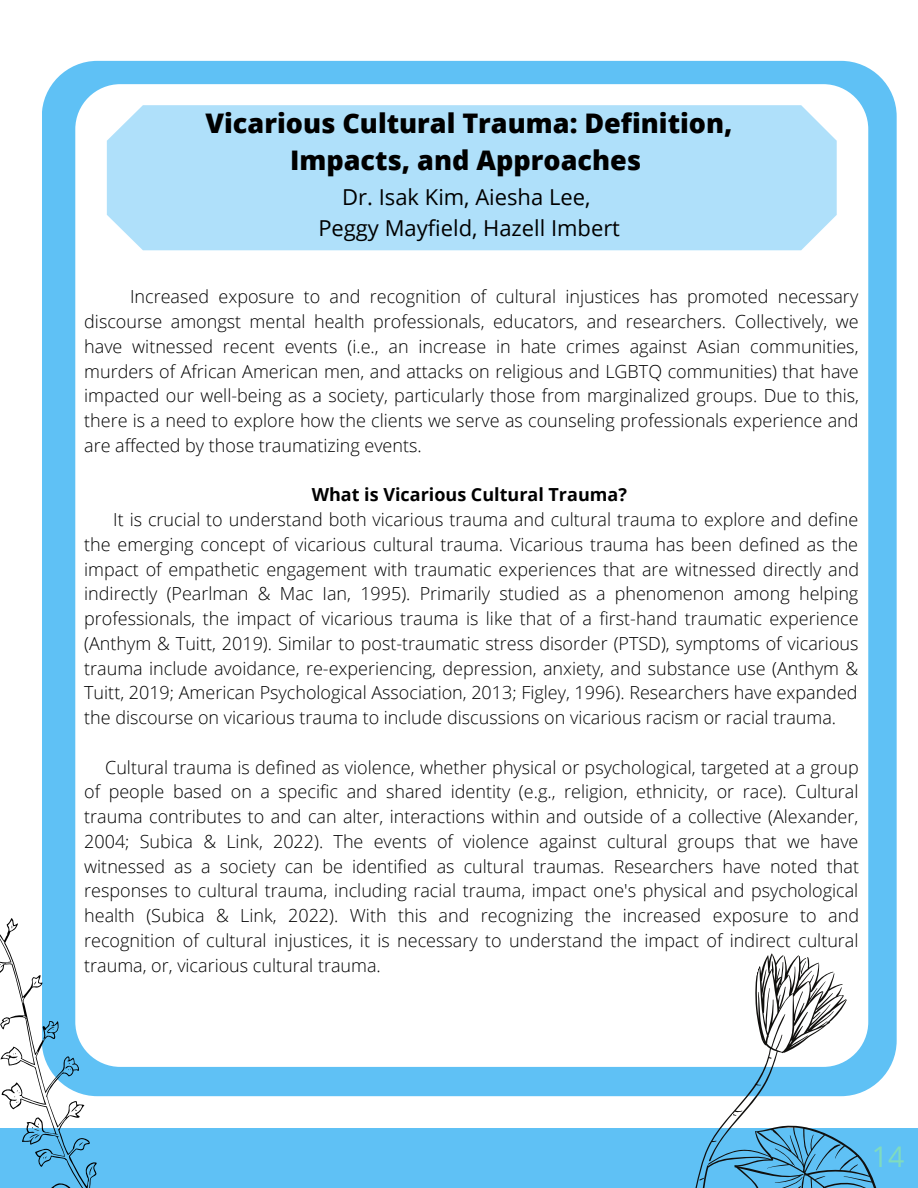
<style>
.page{position:relative;width:918px;height:1188px;background:#fff}
.page>*{position:absolute;margin:0;border:0;box-sizing:border-box;transform-origin:0 0}
.t1{font:28.5px "Open Sans";color:#80dcbe}
.t2{font:800 27px/37.2px "Open Sans";color:#000;text-align:center}
.t3{font:21.9px/30.3px "Open Sans";color:#000;text-align:center}
.t4{font:300 18px/24.8px "Open Sans";color:#000;text-align:justify}
.t5{font:700 18px "Open Sans";color:#000}
</style>
<div class="page">
<div style="left:0;top:1128px;width:918px;height:60px;background:#5fc1f5"></div>
<div style="left:42px;top:61px;width:855px;height:1035px;background:#5fc1f5;border-radius:56px"></div>
<div style="left:75px;top:84px;width:793px;height:983px;background:#fff;border-radius:45px"></div>
<div style="left:107px;top:105px;width:730px;height:145px;background:#afe0fa"></div>
<svg style="left:679px;top:944px;width:218px;height:244px"></svg>
<svg style="left:0;top:881px;width:196px;height:307px"></svg>
<h2 class="t2" style="left:206px;top:104px;width:528px">Vicarious Cultural Trauma: Definition,<br>Impacts, and Approaches</h2>
<p class="t3" style="left:318px;top:182px;width:303px">Dr. Isak Kim, Aiesha Lee,<br>Peggy Mayfield, Hazell Imbert</p>
<p class="t4" style="left:84px;top:284px;width:776px;text-indent:46px">Increased exposure to and recognition of cultural injustices has promoted necessary discourse amongst mental health professionals, educators, and researchers. Collectively, we have witnessed recent events (i.e., an increase in hate crimes against Asian communities, murders of African American men, and attacks on religious and LGBTQ communities) that have impacted our well-being as a society, particularly those from marginalized groups. Due to this, there is a need to explore how the clients we serve as counseling professionals experience and are affected by those traumatizing events.</p>
<p class="t5" style="left:312px;top:482px;width:317px">What is Vicarious Cultural Trauma?</p>
<p class="t4" style="left:84px;top:507px;width:776px;text-indent:29px">It is crucial to understand both vicarious trauma and cultural trauma to explore and define the emerging concept of vicarious cultural trauma. Vicarious trauma has been defined as the impact of empathetic engagement with traumatic experiences that are witnessed directly and indirectly (Pearlman &amp; Mac Ian, 1995). Primarily studied as a phenomenon among helping professionals, the impact of vicarious trauma is like that of a first-hand traumatic experience (Anthym &amp; Tuitt, 2019). Similar to post-traumatic stress disorder (PTSD), symptoms of vicarious trauma include avoidance, re-experiencing, depression, anxiety, and substance use (Anthym &amp; Tuitt, 2019; American Psychological Association, 2013; Figley, 1996). Researchers have expanded the discourse on vicarious trauma to include discussions on vicarious racism or racial trauma.</p>
<p class="t4" style="left:84px;top:754px;width:776px;text-indent:21px">Cultural trauma is defined as violence, whether physical or psychological, targeted at a group of people based on a specific and shared identity (e.g., religion, ethnicity, or race). Cultural trauma contributes to and can alter, interactions within and outside of a collective (Alexander, 2004; Subica &amp; Link, 2022). The events of violence against cultural groups that we have witnessed as a society can be identified as cultural traumas. Researchers have noted that responses to cultural trauma, including racial trauma, impact one's physical and psychological health (Subica &amp; Link, 2022). With this and recognizing the increased exposure to and recognition of cultural injustices, it is necessary to understand the impact of indirect cultural trauma, or, vicarious cultural trauma.</p>
<h1 class="t1" style="left:872px;top:1137px;width:34px">14</h1>
</div>
